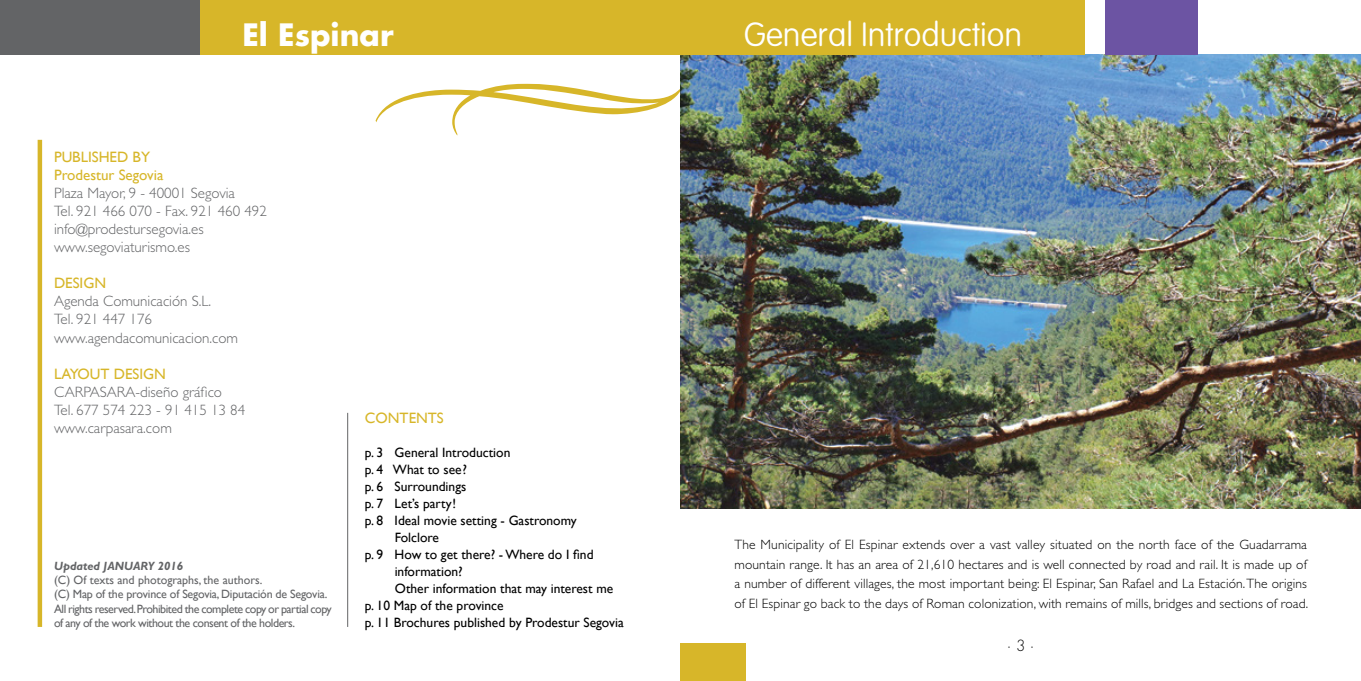
<style>
.page{position:relative;width:1361px;height:681px;background:#fff}
.page>*{position:absolute;margin:0;border:0;box-sizing:border-box;transform-origin:0 0}
.t1{font:100 33px "VAG Rounded";color:#fff}
.t2{font:700 30px "Futura";color:#fff}
.t3{font:300 15px/18px "Gill Sans";color:#636466}
.t4{font:15px/18px "Gill Sans";color:#d7b629}
.t5{font:300 15px "Futura";color:#000}
.t6{font:300 13.5px/19.5px "Gill Sans";letter-spacing:.01em;color:#000;text-align:justify}
.t7{font:13.5px "Gill Sans";color:#000}
.t8{font:12px/14.4px "Gill Sans";letter-spacing:-.04em;color:#636466}
.t9{font:italic 700 12px "Gill Sans";color:#636466}
</style>
<div class="page">
<div style="left:0;top:0;width:680px;height:54px;background:#636466"></div>
<div style="left:200px;top:0;width:480px;height:54px;background:#d7b629"></div>
<hr style="left:38px;top:140px;width:4px;height:486px;background:#d7b629">
<svg style="left:375px;top:83px;width:305px;height:52px"></svg>
<hr style="left:347px;top:412px;width:1px;height:214px;background:#636466">
<img style="left:680px;top:54px;width:681px;height:454px">
<div style="left:680px;top:0;width:405px;height:54px;background:#d7b629"></div>
<div style="left:680px;top:643px;width:66px;height:37px;background:#d7b629"></div>
<div style="left:1105px;top:0;width:92px;height:54px;background:#6c54a3"></div>
<h2 class="t2" style="left:242px;top:14px;width:153px">El Espinar</h2>
<p class="t4" style="left:54px;top:148px;width:111px">PUBLISHED BY<br>Prodestur Segovia</p>
<p class="t3" style="left:54px;top:184px;width:214px">Plaza Mayor, 9 - 40001 Segovia<br>Tel. 921 466 070 - Fax. 921 460 492 info@prodestursegovia.es www.segoviaturismo.es</p>
<p class="t4" style="left:54px;top:274px;width:54px">DESIGN</p>
<p class="t3" style="left:54px;top:292px;width:186px">Agenda Comunicación S.L.<br>Tel. 921 447 176 www.agendacomunicacion.com</p>
<p class="t4" style="left:54px;top:364px;width:113px">LAYOUT DESIGN</p>
<p class="t3" style="left:54px;top:382px;width:193px">CARPASARA-diseño gráfico<br>Tel. 677 574 223 - 91 415 13 84 www.carpasara.com</p>
<p class="t9" style="left:54px;top:558px;width:131px">Updated JANUARY 2016</p>
<p class="t8" style="left:54px;top:572px;width:279px">(C) Of texts and photographs, the authors.<br>(C) Map of the province of Segovia, Diputación de Segovia.<br>All rights reserved.Prohibited the complete copy or partial copy of any of the work without the consent of the holders.</p>
<p class="t4" style="left:365px;top:409px;width:80px">CONTENTS</p>
<p class="t7" style="left:365px;top:444px;width:147px">p. 3 General Introduction</p>
<p class="t7" style="left:365px;top:461px;width:104px">p. 4 What to see?</p>
<p class="t7" style="left:365px;top:478px;width:103px">p. 6 Surroundings</p>
<p class="t7" style="left:365px;top:495px;width:93px">p. 7 Let’s party!</p>
<p class="t7" style="left:365px;top:512px;width:213px">p. 8 Ideal movie setting - Gastronomy</p>
<p class="t7" style="left:395px;top:529px;width:46px">Folclore</p>
<p class="t7" style="left:365px;top:546px;width:230px">p. 9 How to get there? - Where do I find</p>
<p class="t7" style="left:395px;top:563px;width:70px">information?</p>
<p class="t7" style="left:395px;top:580px;width:220px">Other information that may interest me</p>
<p class="t7" style="left:365px;top:597px;width:140px">p. 10 Map of the province</p>
<p class="t7" style="left:365px;top:614px;width:260px">p. 11 Brochures published by Prodestur Segovia</p>
<h1 class="t1" style="left:743px;top:16px;width:280px">General Introduction</h1>
<p class="t6" style="left:734px;top:535px;width:575px">The Municipality of El Espinar extends over a vast valley situated on the north face of the Guadarrama mountain range. It has an area of 21,610 hectares and is well connected by road and rail. It is made up of a number of different villages, the most important being: El Espinar, San Rafael and La Estación. The origins of El Espinar go back to the days of Roman colonization, with remains of mills, bridges and sections of road.</p>
<p class="t5" style="left:1006px;top:636px;width:29px">· 3 ·</p>
</div>
